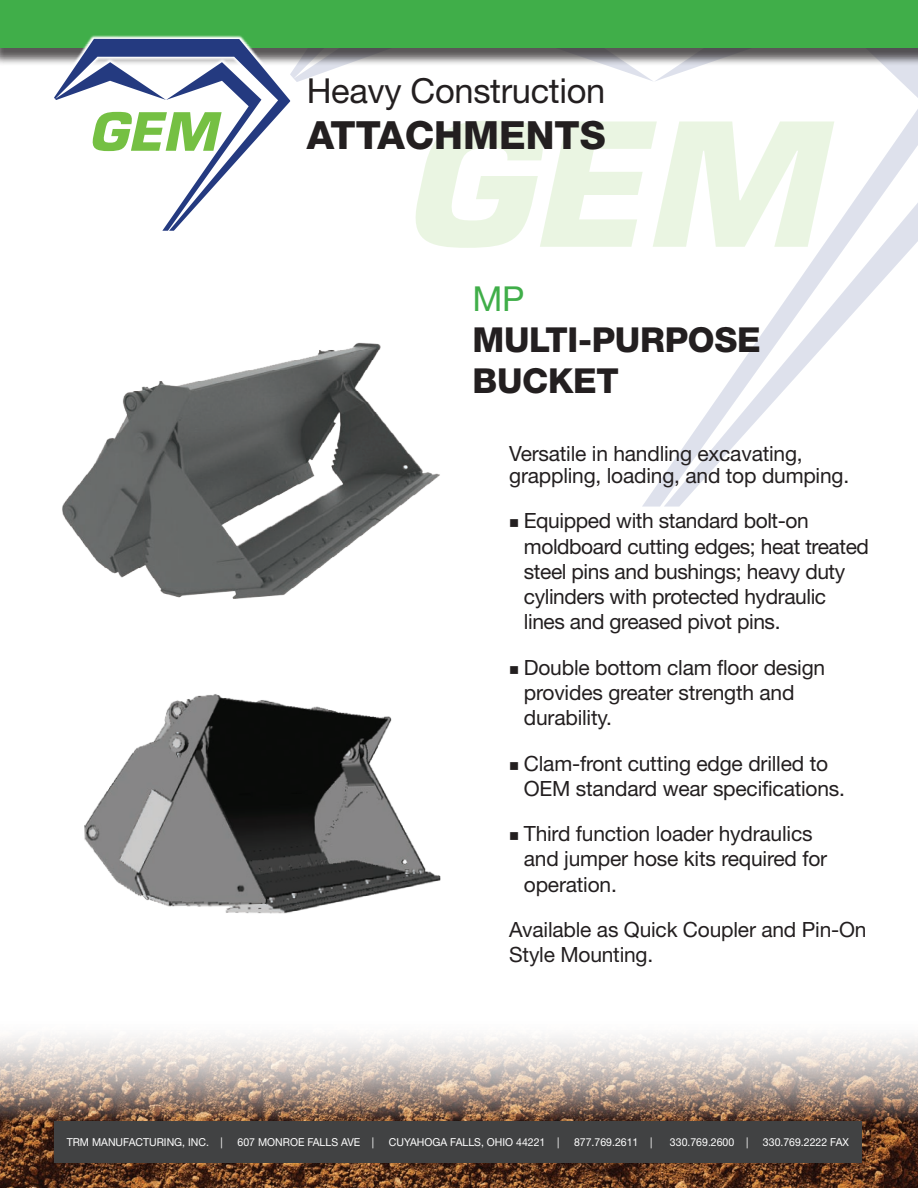
<style>
.page{position:relative;width:918px;height:1188px;background:#fff}
.page>*{position:absolute;margin:0;border:0;box-sizing:border-box;transform-origin:0 0}
.t1{font:800 38.85px "Helvetica Neue";color:#231f20}
.t2{font:800 34.5px/41.4px "Helvetica Neue";letter-spacing:-.01em;color:#231f20}
.t3{font:34.5px "Helvetica Neue";letter-spacing:-.01em;color:#231f20}
.t4{font:34.5px "Helvetica Neue";color:#40ae49}
.t5{font:21px/25.2px "Helvetica Neue";letter-spacing:-.01em;color:#231f20}
.t6{font:10.95px "Helvetica Neue";color:#fff;scale:.96 1}
</style>
<div class="page">
<svg style="left:294px;top:67px;width:624px;height:440px"></svg>
<svg style="left:409px;top:120px;width:425px;height:128px"></svg>
<img style="left:0;top:1036px;width:918px;height:152px">
<div style="left:54px;top:1121px;width:808px;height:41px;background:#414243"></div>
<img style="left:62px;top:329px;width:388px;height:270px">
<img style="left:84px;top:694px;width:357px;height:220px">
<div style="left:0;top:0;width:918px;height:67px;background:#231f20;opacity:.75"></div>
<div style="left:0;top:0;width:918px;height:48px;background:#40ae49"></div>
<svg style="left:50px;top:35px;width:244px;height:67px"></svg>
<svg style="left:54px;top:39px;width:236px;height:192px"></svg>
<svg style="left:91px;top:112px;width:131px;height:39px"></svg>
<p class="t3" style="left:307px;top:70px;width:300px">Heavy Construction</p>
<p class="t1" style="left:307px;top:112px;width:301px">ATTACHMENTS</p>
<p class="t4" style="left:472px;top:278px;width:53px">MP</p>
<p class="t2" style="left:472px;top:319px;width:290px">MULTI-PURPOSE<br>BUCKET</p>
<p class="t5" style="left:509px;top:442px;width:342px;line-height:22.5px">Versatile in handling excavating, grappling, loading, and top dumping.</p>
<p class="t5" style="left:524px;top:508px;width:347px;text-indent:-15px">■ Equipped with standard bolt-on moldboard cutting edges; heat treated steel pins and bushings; heavy duty cylinders with protected hydraulic lines and greased pivot pins.</p>
<p class="t5" style="left:524px;top:654px;width:303px;text-indent:-15px">■ Double bottom clam floor design provides greater strength and durability.</p>
<p class="t5" style="left:524px;top:750px;width:323px;text-indent:-15px">■ Clam-front cutting edge drilled to<br>OEM standard wear specifications.</p>
<p class="t5" style="left:524px;top:821px;width:305px;text-indent:-15px">■ Third function loader hydraulics and jumper hose kits required for operation.</p>
<p class="t5" style="left:509px;top:917px;width:359px">Available as Quick Coupler and Pin-On<br>Style Mounting.</p>
<p class="t6" style="left:67px;top:1136px;width:164px">TRM MANUFACTURING, INC. |</p>
<p class="t6" style="left:238px;top:1136px;width:144px">607 MONROE FALLS AVE |</p>
<p class="t6" style="left:389px;top:1136px;width:179px">CUYAHOGA FALLS, OHIO 44221 |</p>
<p class="t6" style="left:574px;top:1136px;width:83px">877.769.2611 |</p>
<p class="t6" style="left:670px;top:1136px;width:83px">330.769.2600 |</p>
<p class="t6" style="left:763px;top:1136px;width:91px">330.769.2222 FAX</p>
</div>
